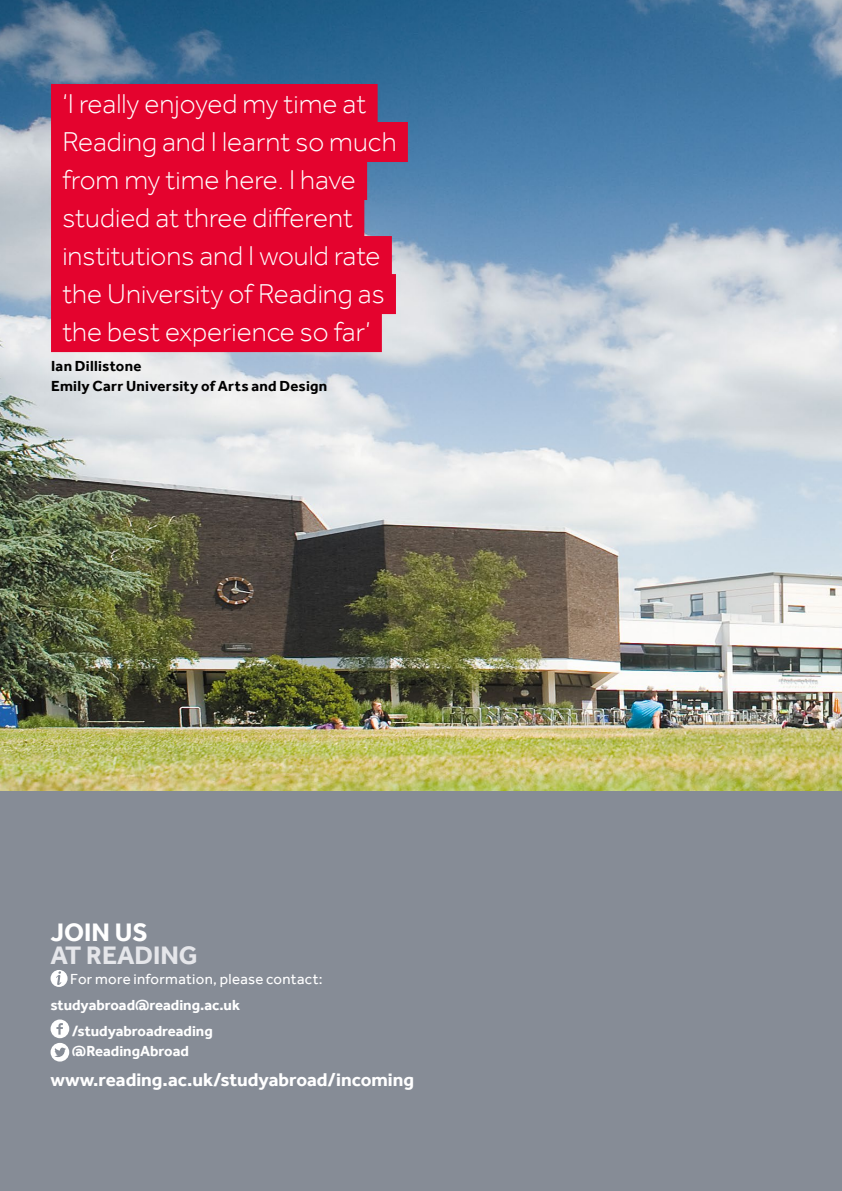
<style>
.page{position:relative;width:842px;height:1191px;background:#fff}
.page>*{position:absolute;margin:0;border:0;box-sizing:border-box;transform-origin:0 0}
.t1{font:300 28px/38px "Effra";color:#fff}
.t2{font:700 26px "Effra";color:#e5e6ea}
.t3{font:700 26px "Effra";color:#fff}
.t4{font:700 19px "Effra";color:#fff}
.t5{font:700 15px/26px "Effra";color:#fff;text-align:center}
.t6{font:700 15px/20px "Effra";letter-spacing:.02em;color:#000}
.t7{font:15px "Effra";letter-spacing:.02em;color:#fff}
</style>
<div class="page">
<img style="left:0;top:0;width:842px;height:791px">
<div style="left:0;top:791px;width:842px;height:400px;background:#868c96"></div>
<svg style="left:51px;top:970px;width:17px;height:17px"></svg>
<svg style="left:51px;top:1019px;width:18px;height:42px"></svg>
<div style="left:51px;top:84px;width:327px;height:40px;background:#e4032e"></div>
<div style="left:51px;top:122px;width:357px;height:40px;background:#e4032e"></div>
<div style="left:51px;top:160px;width:316px;height:40px;background:#e4032e"></div>
<div style="left:51px;top:198px;width:313px;height:40px;background:#e4032e"></div>
<div style="left:51px;top:236px;width:341px;height:40px;background:#e4032e"></div>
<div style="left:51px;top:274px;width:345px;height:40px;background:#e4032e"></div>
<div style="left:51px;top:312px;width:331px;height:40px;background:#e4032e"></div>
<p class="t1" style="left:62px;top:84px;width:336px">‘I really enjoyed my time at<br>Reading and I learnt so much from my time here. I have studied at three different institutions and I would rate the University of Reading as the best experience so far’</p>
<p class="t6" style="left:51px;top:355px;width:278px">Ian Dillistone<br>Emily Carr University of Arts and Design</p>
<p class="t3" style="left:51px;top:916px;width:99px">JOIN US</p>
<p class="t2" style="left:51px;top:939px;width:149px">AT READING</p>
<p class="t7" style="left:70px;top:970px;width:254px">For more information, please contact:</p>
<p class="t5" style="left:51px;top:991px;width:191px">studyabroad@reading.ac.uk /studyabroadreading</p>
<p class="t5" style="left:72px;top:1037px;width:118px">@ReadingAbroad</p>
<p class="t4" style="left:51px;top:1068px;width:365px">www.reading.ac.uk/studyabroad/incoming</p>
</div>
